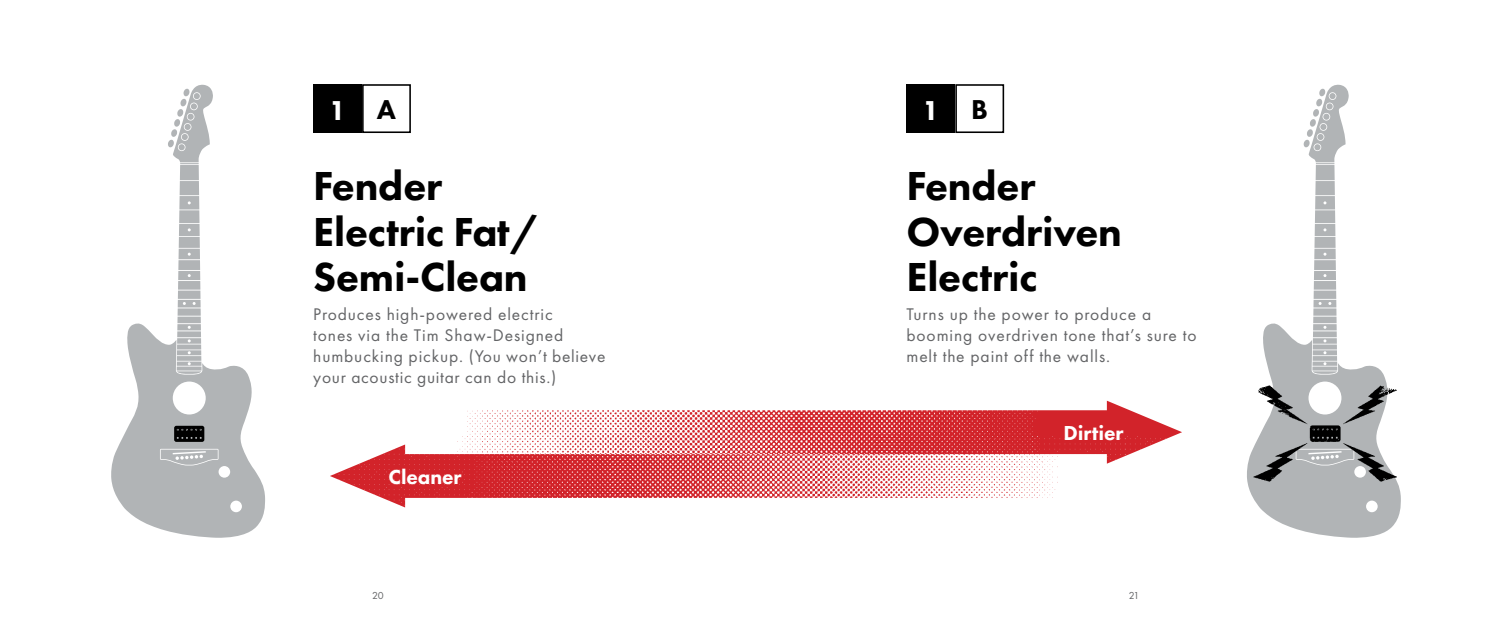
<style>
.page{position:relative;width:1512px;height:630px;background:#fff}
.page>*{position:absolute;margin:0;border:0;box-sizing:border-box;transform-origin:0 0}
.t1{font:42px/45.5px "Futura PT Heavy";letter-spacing:-.005em;color:#000}
.t2{font:28.35px "Futura PT Heavy";color:#fff}
.t3{font:21px "Futura PT Heavy";letter-spacing:-.005em;color:#fff}
.t4{font:17.5px/21px "Futura PT";letter-spacing:.05em;color:#636466}
.t5{font:10.5px "Futura PT";color:#636466}
.s1{color:#000}
</style>
<div class="page">
<svg style="left:111px;top:84px;width:154px;height:454px"></svg>
<svg style="left:1256px;top:84px;width:145px;height:454px"></svg>
<div style="left:1329px;top:93px;width:7px;height:6px;background:#b1b4b6;border-radius:50%"></div>
<img style="left:330px;top:444px;width:728px;height:64px">
<img style="left:405px;top:401px;width:777px;height:63px">
<div style="left:362px;top:84px;width:49px;height:49px;border:2px solid #000"></div>
<div style="left:955px;top:84px;width:49px;height:49px;border:2px solid #000"></div>
<div style="left:313px;top:84px;width:49px;height:49px;background:#000"></div>
<div style="left:906px;top:84px;width:49px;height:49px;background:#000"></div>
<img style="left:1247px;top:379px;width:154px;height:123px">
<h2 class="t2" style="left:329px;top:92px;width:68px">1 <span class="s1">A</span></h2>
<h2 class="t2" style="left:922px;top:92px;width:67px">1 <span class="s1">B</span></h2>
<h1 class="t1" style="left:313px;top:162px;width:227px">Fender<br>Electric Fat/<br>Semi-Clean</h1>
<h1 class="t1" style="left:906px;top:162px;width:217px">Fender<br>Overdriven<br>Electric</h1>
<p class="t4" style="left:313px;top:303px;width:294px">Produces high-powered electric<br>tones via the Tim Shaw-Designed humbucking pickup. (You won’t believe your acoustic guitar can do this.)</p>
<p class="t4" style="left:906px;top:303px;width:292px">Turns up the power to produce a booming overdriven tone that’s sure to melt the paint off the walls.</p>
<p class="t3" style="left:389px;top:464px;width:75px">Cleaner</p>
<p class="t3" style="left:1064px;top:420px;width:61px">Dirtier</p>
<p class="t5" style="left:372px;top:589px;width:13px">20</p>
<p class="t5" style="left:1129px;top:589px;width:12px">21</p>
</div>
